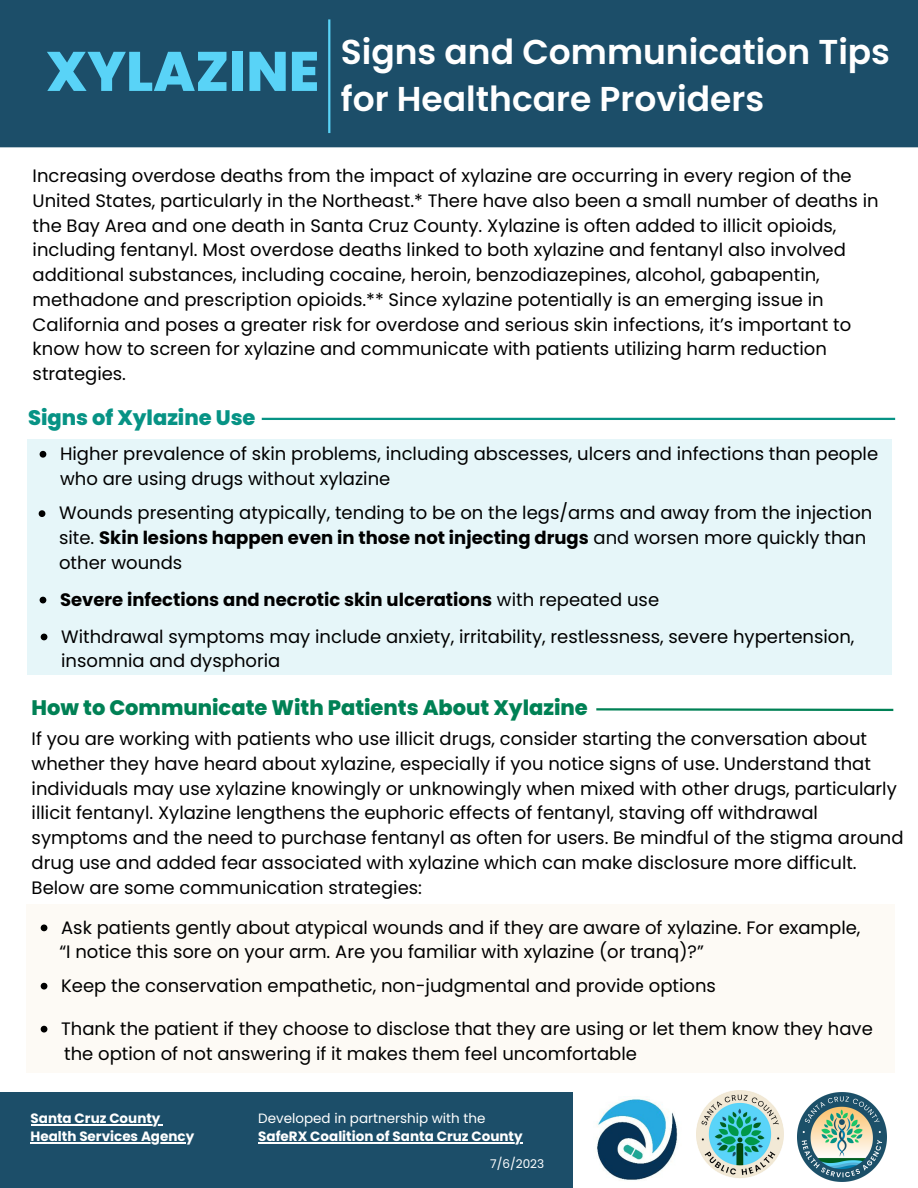
<style>
.page{position:relative;width:918px;height:1188px;background:#fff}
.page>*{position:absolute;margin:0;border:0;box-sizing:border-box;transform-origin:0 0}
.t1{font:800 55.5px "Poppins";color:#59d3f7}
.t2{font:600 34.5px "Poppins";color:#fff}
.t3{font:800 21px "Poppins";color:#008155}
.t4{font:800 21px "Poppins";color:#079385}
.t5{font:18px/24.8px "Poppins";color:#000}
.t6{font:700 18px "Poppins";color:#000}
.t7{font:700 13.5px "Poppins";color:#fff}
.t8{font:13.5px "Poppins";color:#fff}
.t9{font:12px "Poppins";color:#fff}
.s1{font-weight:700}
.s2{font-weight:400}
</style>
<div class="page">
<svg style="left:596px;top:708px;width:298px;height:3px"></svg>
<hr style="left:262px;top:418px;width:633px;height:2px;background:#079385">
<div style="left:0;top:0;width:918px;height:147px;background:#1c4e69"></div>
<div style="left:27px;top:439px;width:865px;height:236px;background:#e6f6f9"></div>
<img style="left:798px;top:1092px;width:89px;height:89px">
<img style="left:697px;top:1091px;width:86px;height:88px">
<div style="left:26px;top:904px;width:869px;height:169px;background:#fdfaf5"></div>
<img style="left:597px;top:1099px;width:81px;height:81px">
<hr style="left:328px;top:19px;width:2px;height:114px;background:#59d3f7">
<div style="left:0;top:1092px;width:572px;height:96px;background:#1c4e69"></div>
<svg style="left:40px;top:451px;width:6px;height:7px"></svg>
<svg style="left:40px;top:597px;width:6px;height:6px"></svg>
<svg style="left:39px;top:510px;width:6px;height:7px"></svg>
<svg style="left:41px;top:634px;width:6px;height:6px"></svg>
<svg style="left:41px;top:925px;width:6px;height:6px"></svg>
<svg style="left:41px;top:983px;width:6px;height:7px"></svg>
<svg style="left:41px;top:1026px;width:6px;height:7px"></svg>
<hr style="left:258px;top:1142px;width:265px;height:1px;background:#fff">
<hr style="left:31px;top:1124px;width:129px;height:1px;background:#fff">
<hr style="left:31px;top:1142px;width:155px;height:1px;background:#fff">
<p class="t1" style="left:46px;top:33px;width:275px">XYLAZINE</p>
<p class="t2" style="left:341px;top:28px;width:551px">Signs and Communication Tips</p>
<p class="t2" style="left:341px;top:75px;width:425px">for Healthcare Providers</p>
<p class="t5" style="left:33px;top:163px;width:848px">Increasing overdose deaths from the impact of xylazine are occurring in every region of the United States, particularly in the Northeast.* There have also been a small number of deaths in the Bay Area and one death in Santa Cruz County. Xylazine is often added to illicit opioids, including fentanyl. Most overdose deaths linked to both xylazine and fentanyl also involved additional substances, including cocaine, heroin, benzodiazepines, alcohol, gabapentin, methadone and prescription opioids.** Since xylazine potentially is an emerging issue in California and poses a greater risk for overdose and serious skin infections, it’s important to</p>
<p class="t5" style="left:33px;top:337px;width:796px">know how to screen for xylazine and communicate with patients utilizing harm reduction</p>
<p class="t5" style="left:33px;top:361px;width:95px">strategies.</p>
<p class="t4" style="left:28px;top:402px;width:229px">Signs of Xylazine Use</p>
<p class="t5" style="left:60px;top:441px;width:820px">Higher prevalence of skin problems, including abscesses, ulcers and infections than people who are using drugs without xylazine</p>
<p class="t5" style="left:59px;top:501px;width:815px">Wounds presenting atypically, tending to be on the legs/arms and away from the injection site. <span class="s1">Skin lesions happen even in those not injecting drugs</span> and worsen more quickly than other wounds</p>
<p class="t6" style="left:60px;top:587px;width:601px">Severe infections and necrotic skin ulcerations <span class="s2">with repeated use</span></p>
<p class="t5" style="left:61px;top:624px;width:795px">Withdrawal symptoms may include anxiety, irritability, restlessness, severe hypertension, insomnia and dysphoria</p>
<p class="t3" style="left:32px;top:693px;width:558px">How to Communicate With Patients About Xylazine</p>
<p class="t5" style="left:32px;top:726px;width:873px">If you are working with patients who use illicit drugs, consider starting the conversation about whether they have heard about xylazine, especially if you notice signs of use. Understand that individuals may use xylazine knowingly or unknowingly when mixed with other drugs, particularly illicit fentanyl. Xylazine lengthens the euphoric effects of fentanyl, staving off withdrawal symptoms and the need to purchase fentanyl as often for users. Be mindful of the stigma around drug use and added fear associated with xylazine which can make disclosure more difficult.<br>Below are some communication strategies:</p>
<p class="t5" style="left:61px;top:915px;width:801px">Ask patients gently about atypical wounds and if they are aware of xylazine. For example,</p>
<p class="t5" style="left:59px;top:940px;width:646px">“I notice this sore on your arm. Are you familiar with xylazine (or tranq)?”</p>
<p class="t5" style="left:61px;top:973px;width:656px">Keep the conservation empathetic, non-judgmental and provide options</p>
<p class="t5" style="left:61px;top:1016px;width:813px">Thank the patient if they choose to disclose that they are using or let them know they have</p>
<p class="t5" style="left:64px;top:1041px;width:574px">the option of not answering if it makes them feel uncomfortable</p>
<p class="t7" style="left:31px;top:1109px;width:131px">Santa Cruz County</p>
<p class="t7" style="left:31px;top:1127px;width:165px">Health Services Agency</p>
<p class="t8" style="left:258px;top:1109px;width:229px">Developed in partnership with the</p>
<p class="t7" style="left:258px;top:1127px;width:266px">SafeRX Coalition of Santa Cruz County</p>
<p class="t9" style="left:490px;top:1156px;width:56px">7/6/2023</p>
</div>
